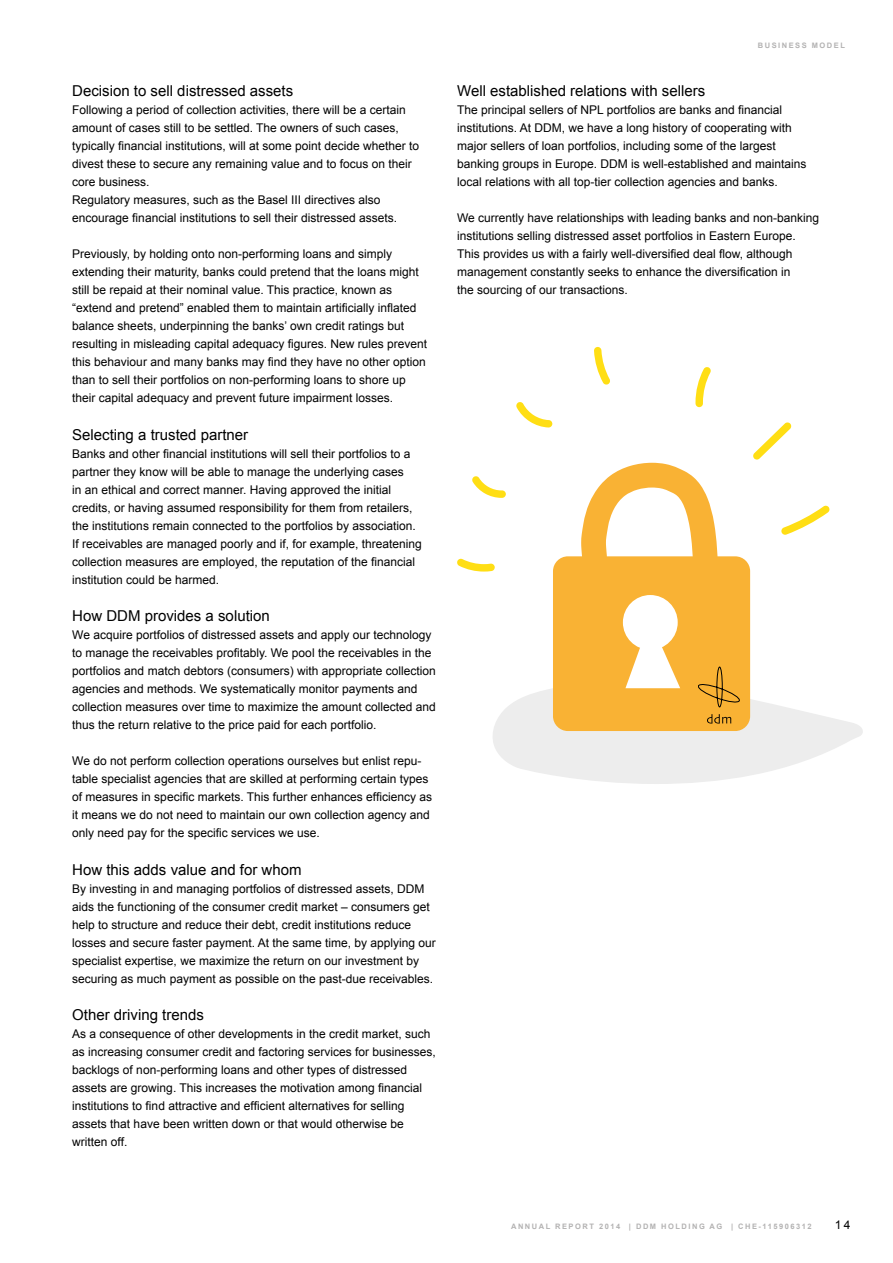
<style>
.page{position:relative;width:893px;height:1263px;background:#fff}
.page>*{position:absolute;margin:0;border:0;box-sizing:border-box;transform-origin:0 0}
.t1{font:15px "Arial";color:#000}
.t2{font:12px/18px "Arial";color:#000}
.t3{font:700 7.5px "Arial";letter-spacing:.2em;color:#b3b2b2}
</style>
<div class="page">
<div style="left:553px;top:556px;width:197px;height:175px;background:#f9b234;border-radius:15px"></div>
<div style="left:623px;top:595px;width:55px;height:55px;background:#fff;border-radius:50%"></div>
<svg style="left:581px;top:463px;width:137px;height:94px"></svg>
<svg style="left:781px;top:505px;width:49px;height:30px"></svg>
<svg style="left:753px;top:422px;width:39px;height:38px"></svg>
<svg style="left:695px;top:367px;width:16px;height:40px"></svg>
<svg style="left:594px;top:347px;width:16px;height:38px"></svg>
<svg style="left:516px;top:402px;width:36px;height:26px"></svg>
<svg style="left:472px;top:476px;width:34px;height:22px"></svg>
<svg style="left:457px;top:558px;width:38px;height:13px"></svg>
<svg style="left:493px;top:644px;width:370px;height:140px"></svg>
<p class="t1" style="left:72px;top:81px;width:222px">Decision to sell distressed assets</p>
<p class="t2" style="left:72px;top:101px;width:348px">Following a period of collection activities, there will be a certain amount of cases still to be settled. The owners of such cases, typically financial institutions, will at some point decide whether to divest these to secure any remaining value and to focus on their core business.<br>Regulatory measures, such as the Basel III directives also encourage financial institutions to sell their distressed assets.</p>
<p class="t2" style="left:72px;top:245px;width:356px">Previously, by holding onto non-performing loans and simply extending their maturity, banks could pretend that the loans might still be repaid at their nominal value. This practice, known as “extend and pretend” enabled them to maintain artificially inflated balance sheets, underpinning the banks’ own credit ratings but resulting in misleading capital adequacy figures. New rules prevent this behaviour and many banks may find they have no other option than to sell their portfolios on non-performing loans to shore up their capital adequacy and prevent future impairment losses.</p>
<p class="t1" style="left:72px;top:424px;width:177px">Selecting a trusted partner</p>
<p class="t2" style="left:72px;top:444px;width:351px">Banks and other financial institutions will sell their portfolios to a partner they know will be able to manage the underlying cases<br>in an ethical and correct manner. Having approved the initial credits, or having assumed responsibility for them from retailers, the institutions remain connected to the portfolios by association.<br>If receivables are managed poorly and if, for example, threatening collection measures are employed, the reputation of the financial institution could be harmed.</p>
<p class="t1" style="left:72px;top:606px;width:199px">How DDM provides a solution</p>
<p class="t2" style="left:72px;top:626px;width:365px">We acquire portfolios of distressed assets and apply our technology to manage the receivables profitably. We pool the receivables in the portfolios and match debtors (consumers) with appropriate collection agencies and methods. We systematically monitor payments and collection measures over time to maximize the amount collected and thus the return relative to the price paid for each portfolio.</p>
<p class="t2" style="left:72px;top:752px;width:361px">We do not perform collection operations ourselves but enlist repu&shy;table specialist agencies that are skilled at performing certain types of measures in specific markets. This further enhances efficiency as it means we do not need to maintain our own collection agency and only need pay for the specific services we use.</p>
<p class="t1" style="left:72px;top:859px;width:231px">How this adds value and for whom</p>
<p class="t2" style="left:72px;top:879px;width:365px">By investing in and managing portfolios of distressed assets, DDM aids the functioning of the consumer credit market – consumers get help to structure and reduce their debt, credit institutions reduce losses and secure faster payment. At the same time, by applying our specialist expertise, we maximize the return on our investment by securing as much payment as possible on the past-due receivables.</p>
<p class="t1" style="left:72px;top:1005px;width:133px">Other driving trends</p>
<p class="t2" style="left:72px;top:1025px;width:365px">As a consequence of other developments in the credit market, such as increasing consumer credit and factoring services for businesses, backlogs of non-performing loans and other types of distressed assets are growing. This increases the motivation among financial institutions to find attractive and efficient alternatives for selling assets that have been written down or that would otherwise be written off.</p>
<p class="t3" style="left:758px;top:40px;width:89px">BUSINESS MODEL</p>
<p class="t1" style="left:457px;top:81px;width:250px">Well established relations with sellers</p>
<p class="t2" style="left:457px;top:101px;width:351px">The principal sellers of NPL portfolios are banks and financial institutions. At DDM, we have a long history of cooperating with major sellers of loan portfolios, including some of the largest banking groups in Europe. DDM is well-established and maintains local relations with all top-tier collection agencies and banks.</p>
<p class="t2" style="left:457px;top:209px;width:363px">We currently have relationships with leading banks and non-banking institutions selling distressed asset portfolios in Eastern Europe.<br>This provides us with a fairly well-diversified deal flow, although management constantly seeks to enhance the diversification in<br>the sourcing of our transactions.</p>
<p class="t3" style="left:511px;top:1221px;width:302px">ANNUAL REPORT 2014 | DDM HOLDING AG | CHE-115906312</p>
<p class="t2" style="left:835px;top:1215px;width:17px">14</p>
</div>
